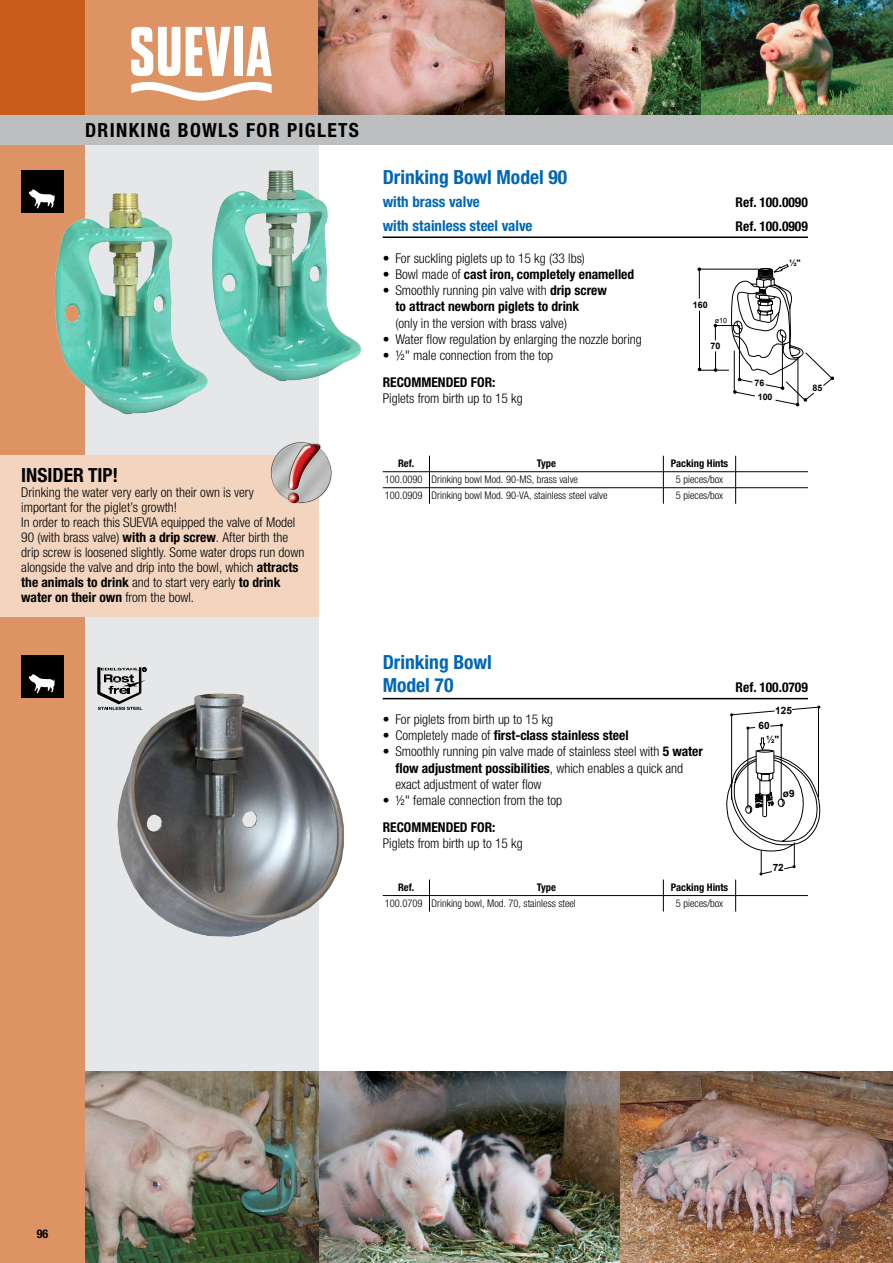
<style>
.page{position:relative;width:893px;height:1263px;background:#fff}
.page>*{position:absolute;margin:0;border:0;box-sizing:border-box;transform-origin:0 0}
.t1{font:700 condensed 19.5px/23.4px "Helvetica Neue LTW1 G";color:#0066b3}
.t2{font:700 condensed 19.5px "Helvetica Neue LTW1 G";letter-spacing:.07em;color:#000}
.t3{font:700 condensed 19.5px "Helvetica Neue LTW1 G";color:#000}
.t4{font:700 condensed 15px "Helvetica Neue LTW1 G";color:#0066b3}
.t5{font:300 condensed 13.5px/15px "Helvetica Neue LTW1 G";color:#000}
.t6{font:700 condensed 13.5px/16.2px "Helvetica Neue LTW1 G";color:#000}
.t7{font:700 condensed 12px "Helvetica Neue LTW1 G";color:#000}
.t8{font:300 condensed 10.5px "Helvetica Neue LTW1 G";color:#000}
.t9{font:700 condensed 10.5px "Helvetica Neue LTW1 G";color:#000}
.t10{font:700 10.05px "Arial";color:#000}
.t11{font:700 9px "Arial";color:#000}
.t12{font:7.2px "Arial";color:#000}
.s1{font-weight:700}
.s2{font-weight:300}
</style>
<div class="page">
<img style="left:504px;top:0;width:198px;height:115px">
<div style="left:0;top:0;width:319px;height:1263px;background:#e6e7e8"></div>
<div style="left:85px;top:0;width:234px;height:115px;background:#dd9364"></div>
<div style="left:0;top:115px;width:85px;height:1148px;background:#dd9364"></div>
<div style="left:0;top:0;width:85px;height:115px;background:#c85c1a"></div>
<img style="left:319px;top:0;width:185px;height:115px">
<svg style="left:186px;top:27px;width:44px;height:49px"></svg>
<div style="left:234px;top:27px;width:8px;height:49px;background:#fff"></div>
<svg style="left:246px;top:27px;width:26px;height:49px"></svg>
<svg style="left:131px;top:27px;width:49px;height:49px"></svg>
<svg style="left:131px;top:82px;width:141px;height:19px"></svg>
<div style="left:0;top:115px;width:893px;height:30px;background:#bcbec0"></div>
<img style="left:702px;top:0;width:191px;height:115px">
<div style="left:0;top:455px;width:319px;height:161px;background:#f3d5bf"></div>
<img style="left:270px;top:442px;width:63px;height:62px">
<div style="left:21px;top:170px;width:43px;height:43px;background:#000"></div>
<svg style="left:29px;top:189px;width:15px;height:20px"></svg>
<div style="left:21px;top:655px;width:43px;height:42px;background:#000"></div>
<svg style="left:29px;top:674px;width:26px;height:19px"></svg>
<img style="left:44px;top:193px;width:155px;height:222px">
<img style="left:199px;top:170px;width:162px;height:222px">
<img style="left:117px;top:693px;width:227px;height:244px">
<svg style="left:697px;top:264px;width:137px;height:143px"></svg>
<img style="left:85px;top:1071px;width:536px;height:192px">
<img style="left:621px;top:1071px;width:272px;height:192px">
<hr style="left:383px;top:236px;width:425px;height:2px;background:#000">
<hr style="left:383px;top:698px;width:425px;height:1px;background:#000">
<svg style="left:98px;top:668px;width:48px;height:42px"></svg>
<hr style="left:383px;top:895px;width:46px;height:1px;background:#000">
<hr style="left:429px;top:895px;width:234px;height:1px;background:#000">
<svg style="left:429px;top:879px;width:1px;height:32px"></svg>
<hr style="left:663px;top:895px;width:73px;height:1px;background:#000">
<svg style="left:663px;top:879px;width:1px;height:32px"></svg>
<svg style="left:726px;top:705px;width:95px;height:206px"></svg>
<hr style="left:383px;top:471px;width:46px;height:1px;background:#000">
<hr style="left:429px;top:471px;width:234px;height:1px;background:#000">
<hr style="left:663px;top:471px;width:73px;height:1px;background:#000">
<hr style="left:736px;top:471px;width:72px;height:1px;background:#000">
<hr style="left:383px;top:487px;width:46px;height:1px;background:#000">
<hr style="left:429px;top:487px;width:234px;height:1px;background:#000">
<svg style="left:429px;top:456px;width:1px;height:48px"></svg>
<hr style="left:663px;top:487px;width:73px;height:1px;background:#000">
<svg style="left:663px;top:456px;width:1px;height:48px"></svg>
<hr style="left:736px;top:487px;width:72px;height:1px;background:#000">
<svg style="left:735px;top:456px;width:1px;height:48px"></svg>
<h1 class="t2" style="left:85px;top:118px;width:276px">DRINKING BOWLS FOR PIGLETS</h1>
<h1 class="t3" style="left:21px;top:463px;width:99px">INSIDER TIP!</h1>
<p class="t5" style="left:21px;top:484px;width:285px">Drinking the water very early on their own is very<br>important for the piglet’s growth!<br>In order to reach this SUEVIA equipped the valve of Model 90 (with brass valve) <span class="s1">with a drip screw</span>. After birth the drip screw is loosened slightly. Some water drops run down alongside the valve and drip into the bowl, which <span class="s1">attracts the animals to drink</span> and to start very early <span class="s1">to drink water on their own</span> from the bowl.</p>
<h1 class="t1" style="left:383px;top:165px;width:186px">Drinking Bowl Model 90</h1>
<p class="t4" style="left:383px;top:193px;width:99px">with brass valve</p>
<p class="t6" style="left:736px;top:195px;width:74px">Ref. 100.0090</p>
<p class="t4" style="left:383px;top:216px;width:151px">with stainless steel valve</p>
<p class="t6" style="left:736px;top:218px;width:74px">Ref. 100.0909</p>
<p class="t5" style="left:383px;top:251px;width:204px">• For suckling piglets up to 15 kg (33 lbs)</p>
<p class="t6" style="left:383px;top:266px;width:253px"><span class="s2">• Bowl made of</span> cast iron, completely enamelled</p>
<p class="t6" style="left:395px;top:282px;width:213px;text-indent:-13px"><span class="s2">• Smoothly running pin valve with</span> drip screw to attract newborn piglets to drink</p>
<p class="t5" style="left:395px;top:315px;width:173px">(only in the version with brass valve)</p>
<p class="t5" style="left:383px;top:332px;width:261px">• Water flow regulation by enlarging the nozzle boring</p>
<p class="t5" style="left:383px;top:348px;width:172px">• ½" male connection from the top</p>
<p class="t6" style="left:383px;top:374px;width:114px">RECOMMENDED FOR:</p>
<p class="t5" style="left:383px;top:391px;width:141px">Piglets from birth up to 15 kg</p>
<p class="t11" style="left:789px;top:257px;width:13px">½"</p>
<p class="t11" style="left:693px;top:299px;width:16px">160</p>
<p class="t12" style="left:715px;top:315px;width:14px">ø10</p>
<p class="t11" style="left:710px;top:340px;width:11px">70</p>
<p class="t11" style="left:754px;top:377px;width:11px">76</p>
<p class="t11" style="left:813px;top:382px;width:11px">85</p>
<p class="t11" style="left:758px;top:391px;width:16px">100</p>
<p class="t9" style="left:398px;top:457px;width:18px">Ref.</p>
<p class="t9" style="left:537px;top:457px;width:21px">Type</p>
<p class="t9" style="left:671px;top:457px;width:59px">Packing Hints</p>
<p class="t8" style="left:385px;top:474px;width:195px">100.0090 Drinking bowl Mod. 90-MS, brass valve</p>
<p class="t8" style="left:676px;top:474px;width:49px">5 pieces/box</p>
<p class="t8" style="left:385px;top:490px;width:224px">100.0909 Drinking bowl Mod. 90-VA, stainless steel valve</p>
<p class="t8" style="left:676px;top:490px;width:49px">5 pieces/box</p>
<h1 class="t1" style="left:383px;top:650px;width:111px">Drinking Bowl<br>Model 70</h1>
<p class="t5" style="left:383px;top:712px;width:172px">• For piglets from birth up to 15 kg</p>
<p class="t6" style="left:383px;top:727px;width:247px"><span class="s2">• Completely made of</span> first-class stainless steel</p>
<p class="t5" style="left:395px;top:744px;width:309px;line-height:16.2px;text-indent:-13px">• Smoothly running pin valve made of stainless steel with <span class="s1">5 water flow adjustment possibilities</span>, which enables a quick and exact adjustment of water flow</p>
<p class="t5" style="left:383px;top:793px;width:181px">• ½" female connection from the top</p>
<p class="t6" style="left:383px;top:819px;width:114px">RECOMMENDED FOR:</p>
<p class="t5" style="left:383px;top:836px;width:141px">Piglets from birth up to 15 kg</p>
<p class="t9" style="left:398px;top:881px;width:18px">Ref.</p>
<p class="t9" style="left:537px;top:881px;width:21px">Type</p>
<p class="t9" style="left:671px;top:881px;width:59px">Packing Hints</p>
<p class="t8" style="left:385px;top:897px;width:193px">100.0709 Drinking bowl, Mod. 70, stainless steel</p>
<p class="t8" style="left:676px;top:897px;width:49px">5 pieces/box</p>
<p class="t6" style="left:736px;top:679px;width:74px">Ref. 100.0709</p>
<p class="t10" style="left:775px;top:703px;width:18px">125</p>
<p class="t10" style="left:758px;top:719px;width:13px">60</p>
<p class="t10" style="left:766px;top:732px;width:15px">½"</p>
<p class="t10" style="left:783px;top:786px;width:13px">ø9</p>
<p class="t10" style="left:773px;top:860px;width:13px">72</p>
<p class="t7" style="left:37px;top:1226px;width:13px">96</p>
</div>
